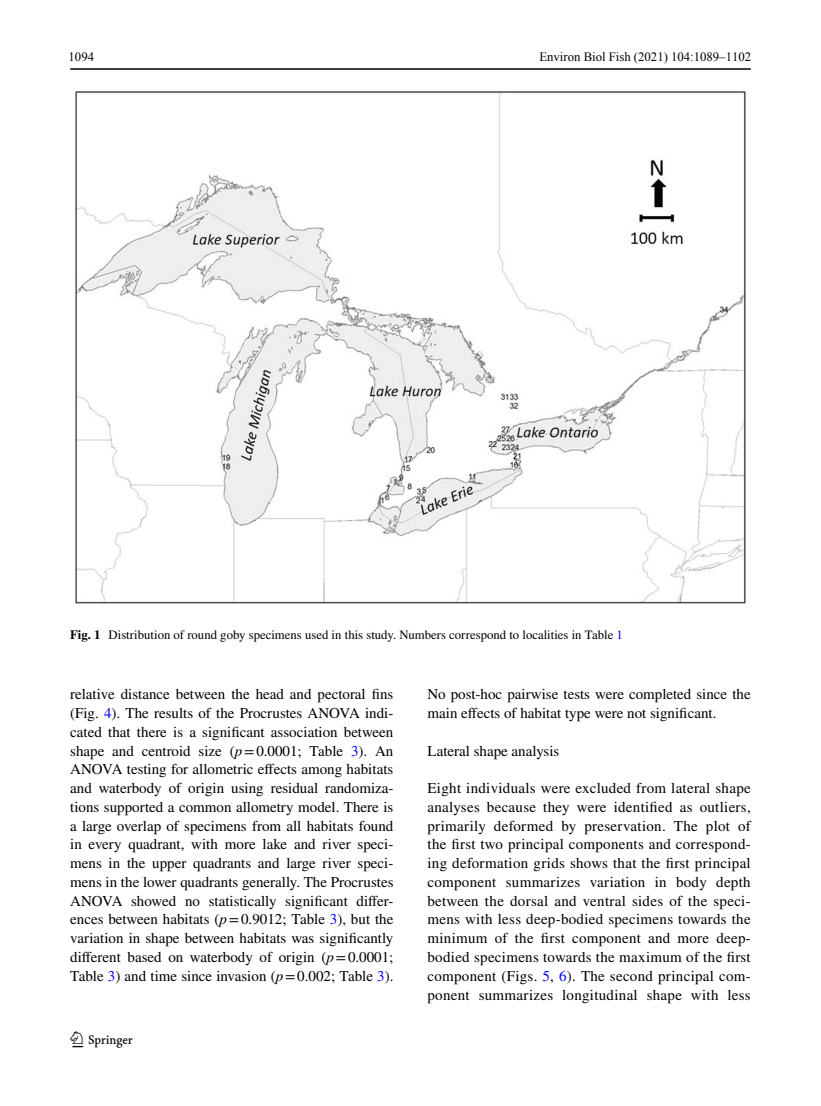
<style>
.page{position:relative;width:821px;height:1106px;background:#fff}
.page>*{position:absolute;margin:0;border:0;box-sizing:border-box;transform-origin:0 0}
.t1{font:22.5px "Springnew Regular 2";color:#000}
.t2{font:15px/18.8px "STIX";color:#000;text-align:justify}
.t3{font:12.75px "STIX";color:#000}
.t4{font:12.75px "Times New Roman";color:#000}
.t5{font:12.75px "Times New Roman PSMT3";color:#000}
.s1{font-weight:700}
.s2{color:#00f}
.s3{font-style:italic}
</style>
<div class="page">
<hr style="left:70px;top:68px;width:680px;height:2px;background:#000">
<img style="left:75px;top:91px;width:671px;height:513px">
<p class="t5" style="left:69px;top:53px;width:27px">1094</p>
<p class="t4" style="left:539px;top:53px;width:213px">Environ Biol Fish (2021) 104:1089–1102</p>
<p class="t3" style="left:70px;top:626px;width:554px"><span class="s1">Fig. 1</span> Distribution of round goby specimens used in this study. Numbers correspond to localities in Table <span class="s2">1</span></p>
<p class="t2" style="left:70px;top:686px;width:325px">relative distance between the head and pectoral fins (Fig. <span class="s2">4</span>). The results of the Procrustes ANOVA indi&shy;cated that there is a significant association between shape and centroid size (<span class="s3">p</span>=0.0001; Table <span class="s2">3</span>). An ANOVA testing for allometric effects among habitats and waterbody of origin using residual randomiza&shy;tions supported a common allometry model. There is a large overlap of specimens from all habitats found in every quadrant, with more lake and river speci&shy;mens in the upper quadrants and large river speci&shy;mens in the lower quadrants generally. The Procrustes ANOVA showed no statistically significant differ&shy;ences between habitats (<span class="s3">p</span>=0.9012; Table <span class="s2">3</span>), but the variation in shape between habitats was significantly different based on waterbody of origin (<span class="s3">p</span>=0.0001; Table <span class="s2">3</span>) and time since invasion (<span class="s3">p</span>=0.002; Table <span class="s2">3</span>).</p>
<p class="t2" style="left:427px;top:686px;width:325px">No post-hoc pairwise tests were completed since the main effects of habitat type were not significant.</p>
<p class="t2" style="left:427px;top:742px;width:133px">Lateral shape analysis</p>
<p class="t2" style="left:427px;top:779px;width:325px">Eight individuals were excluded from lateral shape analyses because they were identified as outliers, primarily deformed by preservation. The plot of the first two principal components and correspond&shy;ing deformation grids shows that the first principal component summarizes variation in body depth between the dorsal and ventral sides of the speci&shy;mens with less deep-bodied specimens towards the minimum of the first component and more deep&shy;bodied specimens towards the maximum of the first component (Figs. <span class="s2">5</span>, <span class="s2">6</span>). The second principal com&shy;ponent summarizes longitudinal shape with less</p>
<h1 class="t1" style="left:72px;top:1031px;width:62px">1 3</h1>
</div>
